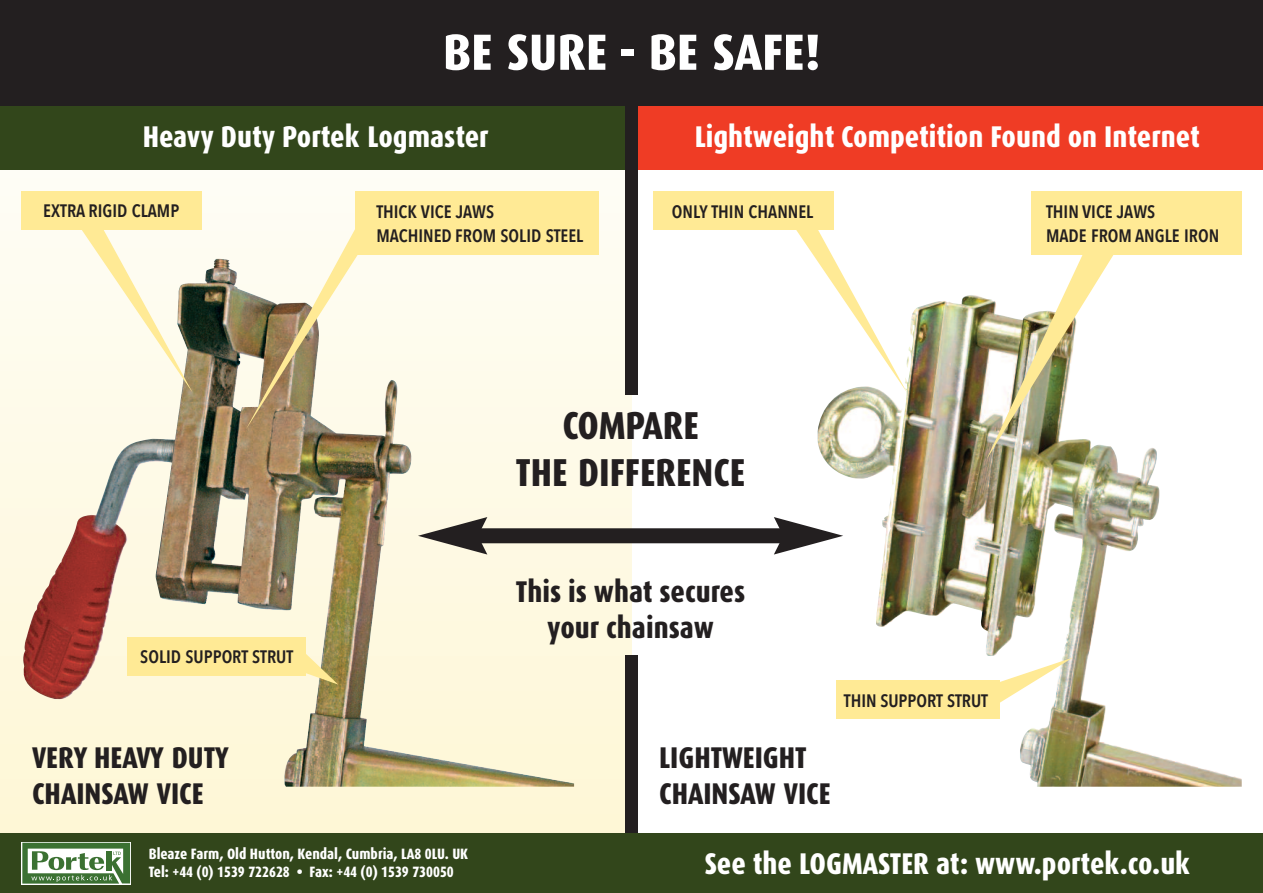
<style>
.page{position:relative;width:1263px;height:893px;background:#fff}
.page>*{position:absolute;margin:0;border:0;box-sizing:border-box;transform-origin:0 0}
.t1{font:800 51px "Dax Condensed";color:#fff;scale:1.06 1}
.t2{font:800 39px/46.8px "Dax Condensed";color:#231f20;text-align:center}
.t3{font:800 30px "Dax Condensed";color:#fff}
.t4{font:800 30px/36px "Dax Condensed";color:#231f20}
.t5{font:600 18px/24px "Avenir Next Condensed";color:#231f20}
.t6{font:800 15px/18px "Dax Condensed";color:#fff}
</style>
<div class="page">
<svg style="left:0;top:196px;width:631px;height:637px"></svg>
<div style="left:625px;top:655px;width:13px;height:234px;background:#231f20"></div>
<div style="left:0;top:833px;width:1263px;height:60px;background:#32461b"></div>
<img style="left:23px;top:259px;width:551px;height:528px">
<img style="left:876px;top:295px;width:366px;height:492px">
<div style="left:355px;top:191px;width:244px;height:64px;background:#ffea95"></div>
<div style="left:21px;top:191px;width:181px;height:39px;background:#ffea95"></div>
<div style="left:128px;top:638px;width:178px;height:38px;background:#ffea95"></div>
<div style="left:1031px;top:191px;width:211px;height:64px;background:#ffea95"></div>
<div style="left:653px;top:191px;width:180px;height:39px;background:#ffea95"></div>
<div style="left:836px;top:680px;width:163px;height:39px;background:#ffea95"></div>
<svg style="left:246px;top:217px;width:115px;height:212px"></svg>
<svg style="left:301px;top:649px;width:37px;height:36px"></svg>
<svg style="left:79px;top:230px;width:114px;height:163px"></svg>
<img style="left:986px;top:255px;width:130px;height:204px">
<svg style="left:993px;top:657px;width:80px;height:50px"></svg>
<svg style="left:796px;top:225px;width:111px;height:168px"></svg>
<div style="left:0;top:106px;width:634px;height:64px;background:#32461b"></div>
<div style="left:629px;top:106px;width:634px;height:64px;background:#ef3c25"></div>
<div style="left:625px;top:0;width:13px;height:395px;background:#231f20"></div>
<div style="left:0;top:0;width:1263px;height:106px;background:#231f20"></div>
<div style="left:474px;top:528px;width:313px;height:15px;background:#231f20"></div>
<svg style="left:418px;top:517px;width:69px;height:37px"></svg>
<svg style="left:774px;top:517px;width:69px;height:37px"></svg>
<svg style="left:21px;top:842px;width:110px;height:42px"></svg>
<svg style="left:22px;top:843px;width:108px;height:41px"></svg>
<h1 class="t1" style="left:443px;top:30px;width:357px">BE SURE - BE SAFE!</h1>
<h3 class="t3" style="left:143px;top:123px;width:347px">Heavy Duty Portek Logmaster</h3>
<h3 class="t3" style="left:695px;top:123px;width:507px">Lightweight Competition Found on Internet</h3>
<p class="t5" style="left:43px;top:199px;width:137px">EXTRA RIGID CLAMP</p>
<p class="t5" style="left:376px;top:200px;width:208px">THICK VICE JAWS<br>MACHINED FROM SOLID STEEL</p>
<p class="t5" style="left:672px;top:200px;width:143px">ONLY THIN CHANNEL</p>
<p class="t5" style="left:1046px;top:200px;width:175px">THIN VICE JAWS<br>MADE FROM ANGLE IRON</p>
<h2 class="t2" style="left:516px;top:404px;width:231px">COMPARE<br>THE DIFFERENCE</h2>
<p class="t5" style="left:140px;top:645px;width:155px">SOLID SUPPORT STRUT</p>
<h3 class="t4" style="left:516px;top:575px;width:231px;text-align:center">This is what secures your chainsaw</h3>
<p class="t5" style="left:844px;top:689px;width:146px">THIN SUPPORT STRUT</p>
<h3 class="t4" style="left:32px;top:741px;width:198px">VERY HEAVY DUTY<br>CHAINSAW VICE</h3>
<h3 class="t4" style="left:659px;top:741px;width:173px">LIGHTWEIGHT<br>CHAINSAW VICE</h3>
<p class="t6" style="left:149px;top:846px;width:321px">Bleaze Farm, Old Hutton, Kendal, Cumbria, LA8 0LU. UK<br>Tel: +44 (0) 1539 722628 • Fax: +44 (0) 1539 730050</p>
<h3 class="t3" style="left:705px;top:850px;width:487px">See the LOGMASTER at: www.portek.co.uk</h3>
</div>
